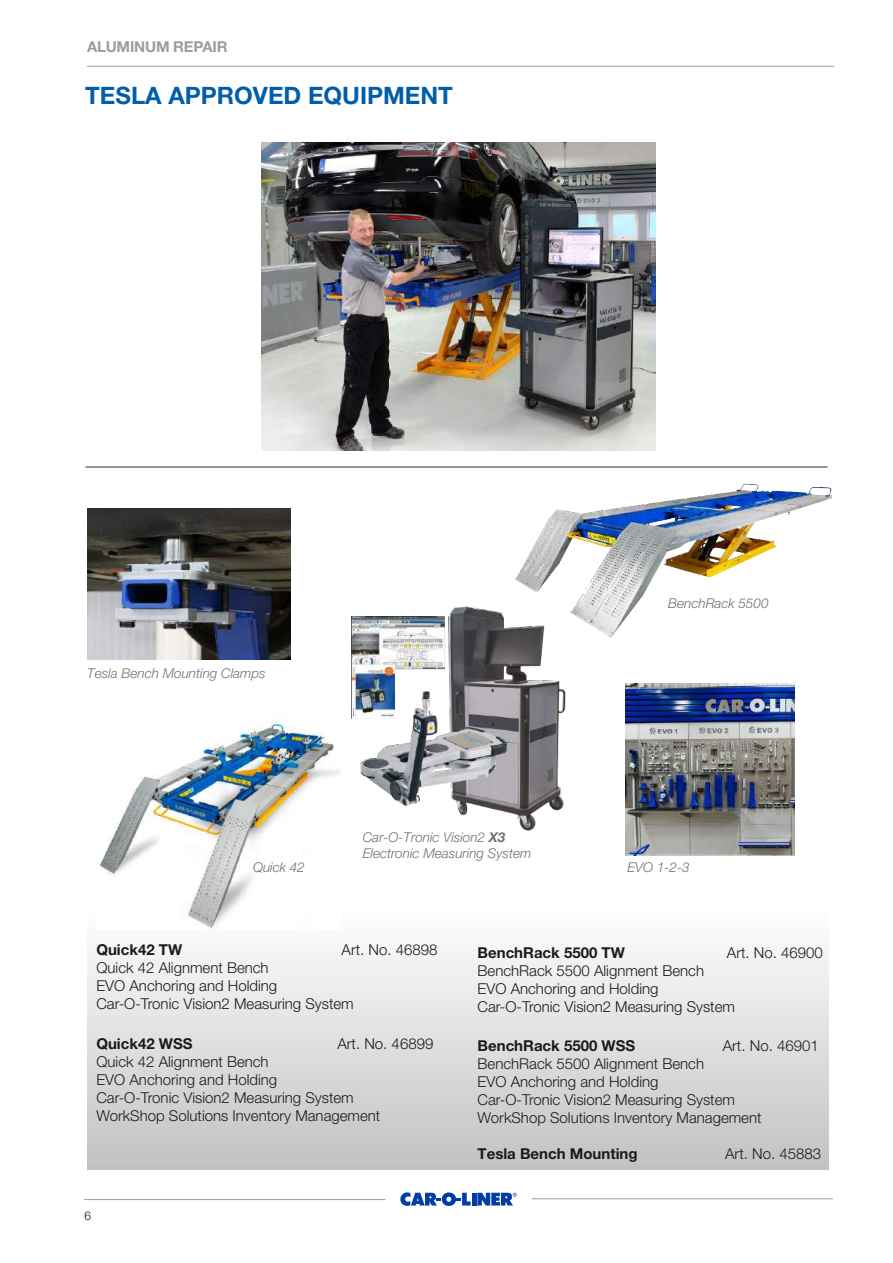
<style>
.page{position:relative;width:893px;height:1263px;background:#fff}
.page>*{position:absolute;margin:0;border:0;box-sizing:border-box;transform-origin:0 0}
.t1{font:700 24px "Helvetica Neue LT Pro";color:#005eaa}
.t2{font:300 15px/18px "Helvetica Neue LT Pro";color:#1c1b1a}
.t3{font:700 15px "Helvetica Neue LT Pro";color:#1c1b1a}
.t4{font:700 15px "Helvetica Neue LT Pro";letter-spacing:-.01em;color:#9d9d9d}
.t5{font:italic 300 13.5px/16.2px "Helvetica Neue LT Pro";color:#70706f}
.t6{font:300 12px "Helvetica Neue LT Pro";color:#1c1b1a}
.s1{font-weight:700}
</style>
<div class="page">
<hr style="left:87px;top:66px;width:747px;height:1px;background:#9d9d9d">
<hr style="left:84px;top:1199px;width:301px;height:1px;background:#9d9d9d">
<svg style="left:400px;top:1192px;width:71px;height:14px"></svg>
<hr style="left:472px;top:1193px;width:4px;height:12px;background:#003da6">
<svg style="left:477px;top:1193px;width:40px;height:12px"></svg>
<hr style="left:532px;top:1198px;width:301px;height:1px;background:#9d9d9d">
<div style="left:87px;top:905px;width:741px;height:264px;background:linear-gradient(to bottom,#fff,#c2c2c2)"></div>
<img style="left:87px;top:509px;width:204px;height:150px">
<img style="left:96px;top:720px;width:244px;height:209px">
<img style="left:515px;top:484px;width:317px;height:154px">
<img style="left:625px;top:684px;width:170px;height:171px">
<img style="left:351px;top:596px;width:224px;height:235px">
<hr style="left:86px;top:466px;width:741px;height:2px;background:#747373">
<img style="left:261px;top:143px;width:395px;height:308px">
<p class="t4" style="left:87px;top:37px;width:142px">ALUMINUM REPAIR</p>
<h1 class="t1" style="left:85px;top:81px;width:369px">TESLA APPROVED EQUIPMENT</h1>
<p class="t5" style="left:87px;top:665px;width:180px">Tesla Bench Mounting Clamps</p>
<p class="t5" style="left:253px;top:859px;width:53px">Quick 42</p>
<p class="t5" style="left:363px;top:829px;width:170px">Car-O-Tronic Vision2 <span class="s1">X3<br></span>Electronic Measuring System</p>
<p class="t5" style="left:668px;top:595px;width:102px">BenchRack 5500</p>
<p class="t5" style="left:627px;top:859px;width:64px">EVO 1-2-3</p>
<p class="t3" style="left:96px;top:940px;width:87px">Quick42 TW</p>
<p class="t2" style="left:342px;top:940px;width:97px">Art. No. 46898</p>
<p class="t2" style="left:96px;top:958px;width:259px">Quick 42 Alignment Bench<br>EVO Anchoring and Holding<br>Car-O-Tronic Vision2 Measuring System</p>
<p class="t3" style="left:96px;top:1034px;width:98px">Quick42 WSS</p>
<p class="t2" style="left:337px;top:1034px;width:97px">Art. No. 46899</p>
<p class="t2" style="left:96px;top:1052px;width:285px">Quick 42 Alignment Bench<br>EVO Anchoring and Holding<br>Car-O-Tronic Vision2 Measuring System WorkShop Solutions Inventory Management</p>
<p class="t6" style="left:85px;top:1208px;width:8px">6</p>
<p class="t3" style="left:478px;top:943px;width:149px">BenchRack 5500 TW</p>
<p class="t2" style="left:727px;top:943px;width:97px">Art. No. 46900</p>
<p class="t2" style="left:478px;top:961px;width:259px">BenchRack 5500 Alignment Bench<br>EVO Anchoring and Holding<br>Car-O-Tronic Vision2 Measuring System</p>
<p class="t3" style="left:478px;top:1036px;width:159px">BenchRack 5500 WSS</p>
<p class="t2" style="left:723px;top:1036px;width:97px">Art. No. 46901</p>
<p class="t2" style="left:478px;top:1054px;width:285px">BenchRack 5500 Alignment Bench<br>EVO Anchoring and Holding<br>Car-O-Tronic Vision2 Measuring System WorkShop Solutions Inventory Management</p>
<p class="t3" style="left:478px;top:1144px;width:161px">Tesla Bench Mounting</p>
<p class="t2" style="left:725px;top:1144px;width:97px">Art. No. 45883</p>
</div>
